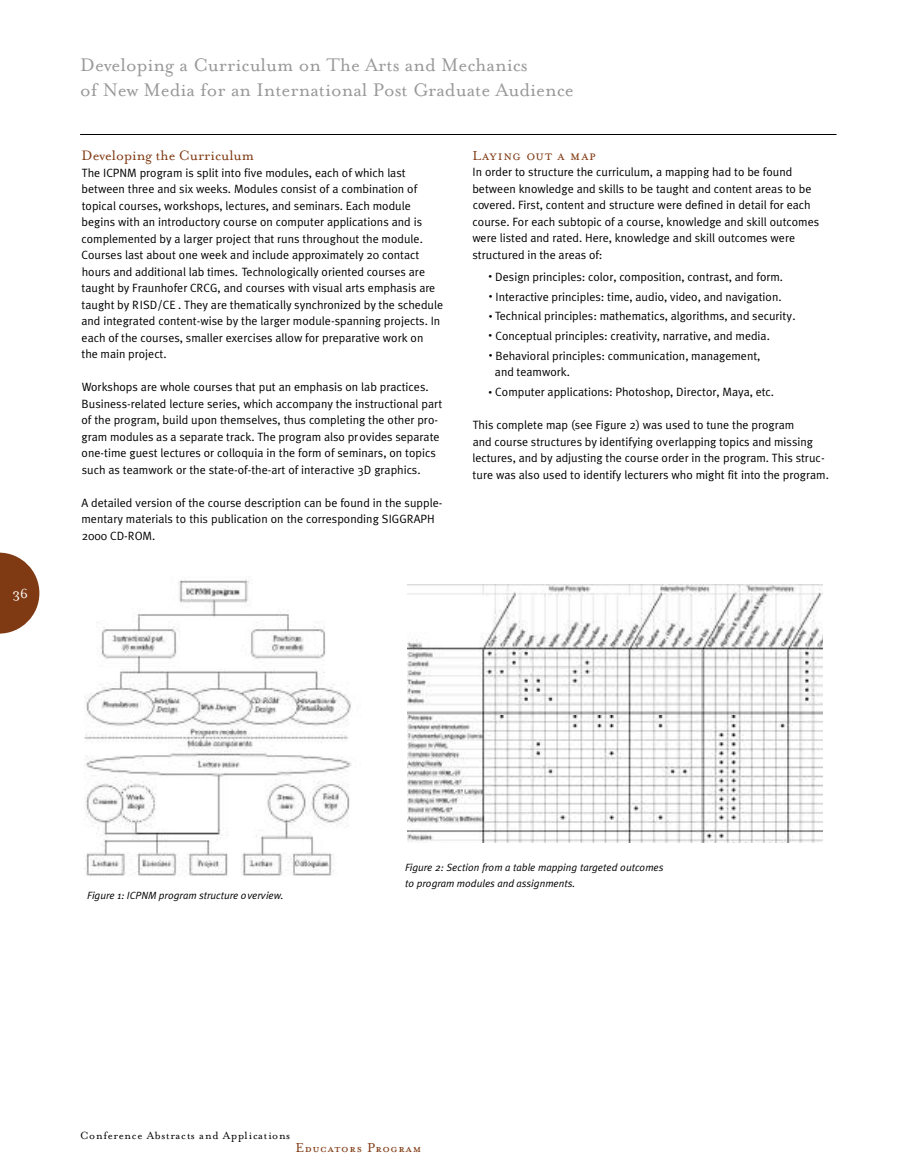
<style>
.page{position:relative;width:905px;height:1175px;background:#fff}
.page>*{position:absolute;margin:0;border:0;box-sizing:border-box;transform-origin:0 0}
.t1{font:21px/25.2px "Mrs Eaves Roman";color:#999}
.t2{font:15.75px "Mrs Eaves Roman";color:#803a13}
.t3{font:15px "Mrs Eaves Petite Caps";letter-spacing:.025em;color:#803a13}
.t4{font:15px "Mrs Eaves Small Caps";letter-spacing:.025em;color:#803a13}
.t5{font:15px "Mrs Eaves Roman";color:#fff}
.t6{font:12px/16.5px "Meta Plus Normal";color:#000}
.t7{font:12px "Mrs Eaves Roman";letter-spacing:.06em;color:#000}
.t8{font:italic 10.5px/15px "Meta Plus Normal";color:#000}
.s1{font-size:7.5px}
</style>
<div class="page">
<svg style="left:0;top:552px;width:39px;height:81px"></svg>
<hr style="left:80px;top:134px;width:756px;height:1px;background:#000">
<img style="left:84px;top:579px;width:268px;height:298px">
<img style="left:408px;top:585px;width:414px;height:257px">
<p class="t5" style="left:13px;top:587px;width:17px">36</p>
<h1 class="t1" style="left:80px;top:54px;width:495px">Developing a Curriculum on The Arts and Mechanics<br>of New Media for an International Post Graduate Audience</h1>
<h2 class="t2" style="left:82px;top:149px;width:174px">Developing the Curriculum</h2>
<p class="t6" style="left:81px;top:165px;width:363px">The ICPNM program is split into five modules, each of which last between three and six weeks. Modules consist of a combination of topical courses, workshops, lectures, and seminars. Each module begins with an introductory course on computer applications and is complemented by a larger project that runs throughout the module.<br>Courses last about one week and include approximately 20 contact hours and additional lab times. Technologically oriented courses are taught by Fraunhofer CRCG, and courses with visual arts emphasis are taught by RISD/CE . They are thematically synchronized by the schedule and integrated content-wise by the larger module-spanning projects. In each of the courses, smaller exercises allow for preparative work on<br>the main project.</p>
<p class="t6" style="left:81px;top:379px;width:362px">Workshops are whole courses that put an emphasis on lab practices.<br>Business-related lecture series, which accompany the instructional part of the program, build upon themselves, thus completing the other pro&shy;gram modules as a separate track. The program also provides separate one-time guest lectures or colloquia in the form of seminars, on topics such as teamwork or the state-of-the-art of interactive 3D graphics.</p>
<p class="t6" style="left:81px;top:495px;width:362px">A detailed version of the course description can be found in the supple&shy;mentary materials to this publication on the corresponding SIGGRAPH<br>2000 CD-ROM.</p>
<p class="t4" style="left:472px;top:149px;width:125px">L ay i ng out a map</p>
<p class="t6" style="left:472px;top:165px;width:348px">In order to structure the curriculum, a mapping had to be found between knowledge and skills to be taught and content areas to be covered. First, content and structure were defined in detail for each course. For each subtopic of a course, knowledge and skill outcomes were listed and rated. Here, knowledge and skill outcomes were structured in the areas of:</p>
<p class="t6" style="left:488px;top:269px;width:296px"><span class="s1">•</span> Design principles: color, composition, contrast, and form.</p>
<p class="t6" style="left:488px;top:289px;width:294px"><span class="s1">•</span> Interactive principles: time, audio, video, and navigation.</p>
<p class="t6" style="left:488px;top:309px;width:308px"><span class="s1">•</span> Technical principles: mathematics, algorithms, and security.</p>
<p class="t6" style="left:488px;top:328px;width:283px"><span class="s1">•</span> Conceptual principles: creativity, narrative, and media.</p>
<p class="t6" style="left:495px;top:348px;width:267px;text-indent:-6px"><span class="s1">•</span> Behavioral principles: communication, management, and teamwork.</p>
<p class="t6" style="left:488px;top:384px;width:287px"><span class="s1">•</span> Computer applications: Photoshop, Director, Maya, etc.</p>
<p class="t6" style="left:472px;top:417px;width:358px">This complete map (see Figure 2) was used to tune the program<br>and course structures by identifying overlapping topics and missing lectures, and by adjusting the course order in the program. This struc&shy;ture was also used to identify lecturers who might fit into the program.</p>
<p class="t8" style="left:87px;top:888px;width:198px">Figure 1: ICPNM program structure overview.</p>
<p class="t8" style="left:405px;top:861px;width:260px">Figure 2: Section from a table mapping targeted outcomes to program modules and assignments.</p>
<p class="t7" style="left:80px;top:1130px;width:211px">C o n f e rence Abstracts and Applications</p>
<p class="t3" style="left:295px;top:1141px;width:127px">E duc ators Pr o g r a m</p>
</div>
